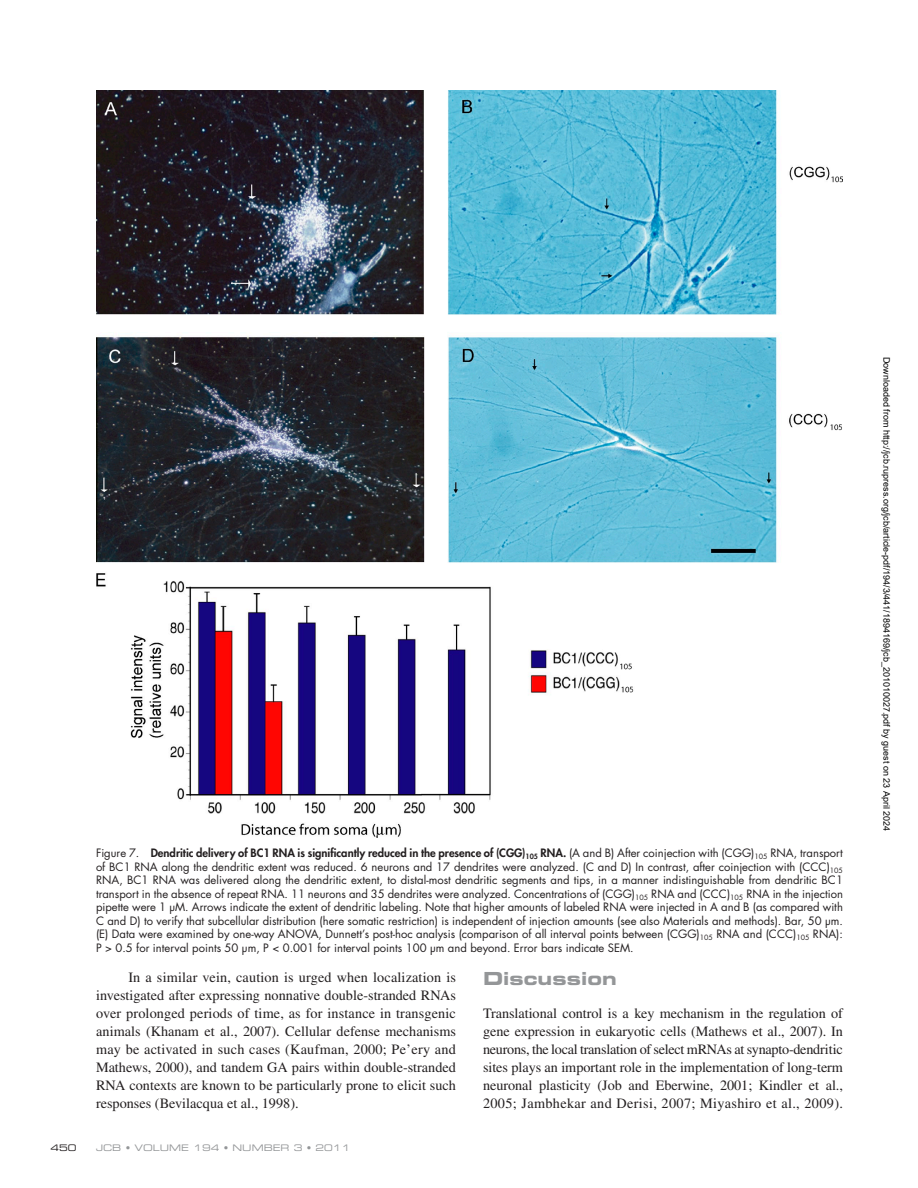
<style>
.page{position:relative;width:918px;height:1188px;background:#fff}
.page>*{position:absolute;margin:0;border:0;box-sizing:border-box;transform-origin:0 0}
.t1{font:18px "Eurostile LT Std Bold Ex 2";letter-spacing:.005em;color:#949698}
.t2{font:14.25px/18px "Times LT Std";color:#231f20;text-align:justify}
.t3{font:11.25px/13.5px "Futura Std";color:#231f20;text-align:justify}
.t4{font:9px "Arial";color:#000}
.t5{font:9px "Eurostile LT Std Ex 2";color:#949698}
.t6{font:9px "Eurostile LT Std Ex 2";color:#231f20}
.s1{font-weight:800}
</style>
<div class="page">
<img style="left:96px;top:90px;width:747px;height:747px">
<p class="t3" style="left:96px;top:847px;width:749px">Figure 7. <span class="s1">Dendritic delivery of BC1 RNA is significantly reduced in the presence of (CGG)</span><sub>105</sub> <span class="s1">RNA.</span> (A and B) After coinjection with (CGG)<sub>105</sub> RNA, transport of BC1 RNA along the dendritic extent was reduced. 6 neurons and 17 dendrites were analyzed. (C and D) In contrast, after coinjection with (CCC)<sub>105<br></sub>RNA, BC1 RNA was delivered along the dendritic extent, to distal-most dendritic segments and tips, in a manner indistinguishable from dendritic BC1 transport in the absence of repeat RNA. 11 neurons and 35 dendrites were analyzed. Concentrations of (CGG)<sub>105</sub> RNA and (CCC)<sub>105</sub> RNA in the injection pipette were 1 µM. Arrows indicate the extent of dendritic labeling. Note that higher amounts of labeled RNA were injected in A and B (as compared with C and D) to verify that subcellular distribution (here somatic restriction) is independent of injection amounts (see also Materials and methods). Bar, 50 µm. (E) Data were examined by one-way ANOVA, Dunnett’s post-hoc analysis (comparison of all interval points between (CGG)<sub>105</sub> RNA and (CCC)<sub>105</sub> RNA):<br>P &gt; 0.5 for interval points 50 µm, P &lt; 0.001 for interval points 100 µm and beyond. Error bars indicate SEM.</p>
<p class="t2" style="left:96px;top:968px;width:362px;text-indent:32px">In a similar vein, caution is urged when localization is investigated after expressing nonnative double-stranded RNAs over prolonged periods of time, as for instance in transgenic animals (Khanam et al., 2007). Cellular defense mechanisms may be activated in such cases (Kaufman, 2000; Pe’ery and Mathews, 2000), and tandem GA pairs within double-stranded RNA contexts are known to be particularly prone to elicit such responses (Bevilacqua et al., 1998).</p>
<h1 class="t1" style="left:483px;top:966px;width:135px">Discussion</h1>
<p class="t2" style="left:483px;top:1004px;width:362px">Translational control is a key mechanism in the regulation of gene expression in eukaryotic cells (Mathews et al., 2007). In neurons, the local translation of select mRNAs at synapto-dendritic sites plays an important role in the implementation of long-term neuronal plasticity (Job and Eberwine, 2001; Kindler et al., 2005; Jambhekar and Derisi, 2007; Miyashiro et al., 2009).</p>
<p class="t6" style="left:50px;top:1142px;width:28px">450</p>
<p class="t5" style="left:96px;top:1142px;width:256px">JCB • VOLUME 194 • NUMBER 3 • 2011</p>
<p class="t4" style="left:890px;top:357px;width:476px;rotate:90deg">Downloaded from http://jcb.rupress.org/jcb/article-pdf/194/3/441/1894169/jcb_201010027.pdf by guest on 23 April 2024</p>
</div>
